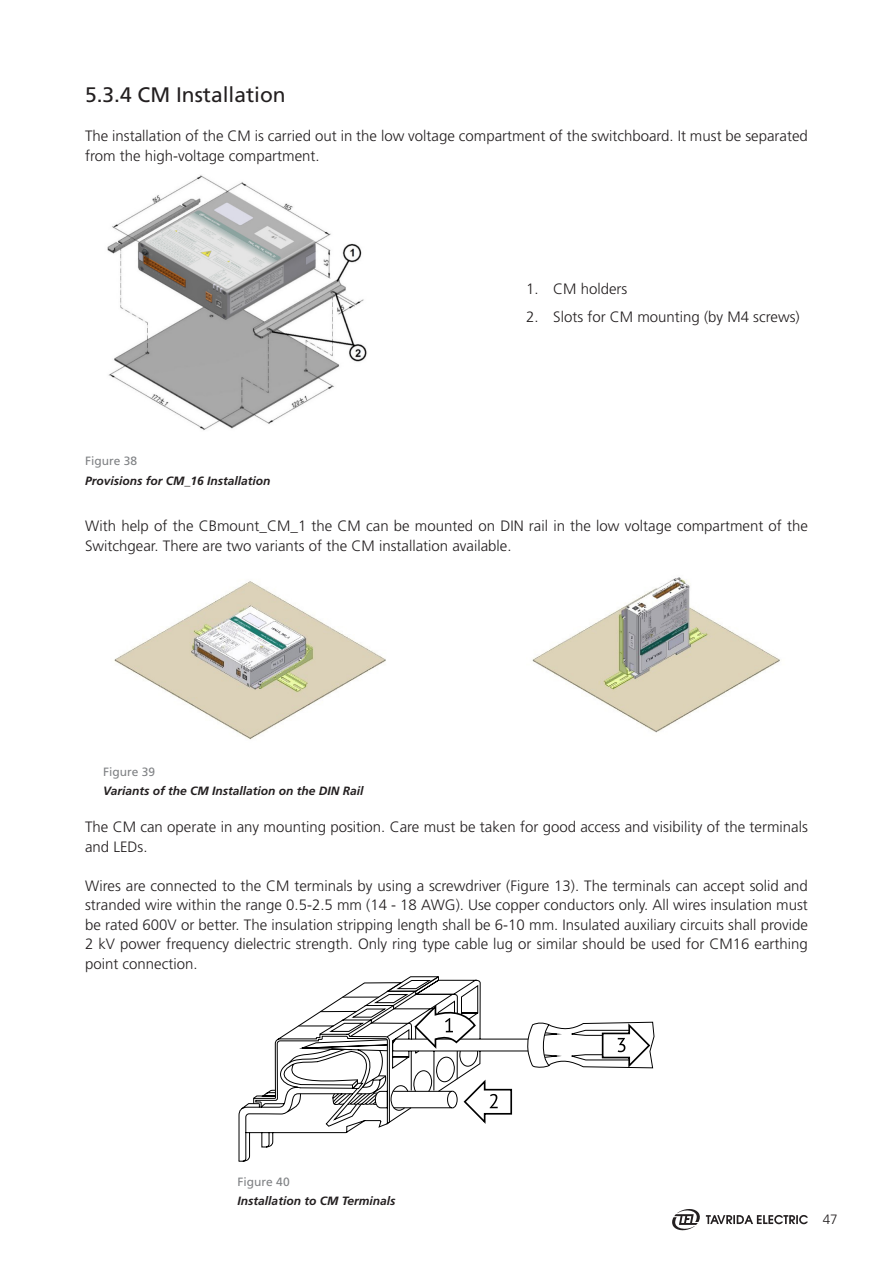
<style>
.page{position:relative;width:893px;height:1263px;background:#fff}
.page>*{position:absolute;margin:0;border:0;box-sizing:border-box;transform-origin:0 0}
.t1{font:21px "Frutiger LT Std";color:#231f20}
.Par{font:300 15px/19.5px "Frutiger LT Std";color:#231f20}
.Body{font:300 15px/19.5px "Frutiger LT Std";color:#231f20}
.t2{font:300 13.5px "Frutiger LT Std";color:#231f20}
.podpiskursiv{font:italic 700 12px "Frutiger LT Std";color:#231f20}
.t3{font:12px "Frutiger LT Std";color:#808285}
</style>
<div class="page">
<svg style="left:672px;top:1209px;width:136px;height:22px"></svg>
<img style="left:107px;top:175px;width:260px;height:256px">
<img style="left:114px;top:581px;width:272px;height:159px">
<img style="left:532px;top:577px;width:248px;height:156px">
<svg style="left:238px;top:976px;width:413px;height:186px"></svg>
<p class="t1" style="left:85px;top:83px;width:202px">5.3.4 CM Installation</p>
<p class="Body" style="left:85px;top:127px;width:724px">The installation of the CM is carried out in the low voltage compartment of the switchboard. It must be separated from the high-voltage compartment.</p>
<p class="t3" style="left:85px;top:454px;width:54px">Figure 38</p>
<p class="podpiskursiv" style="left:85px;top:474px;width:187px">Provisions for CM_16 Installation</p>
<p class="Par" style="left:526px;top:280px;width:103px">1. CM holders</p>
<p class="Par" style="left:526px;top:308px;width:275px">2. Slots for CM mounting (by M4 screws)</p>
<p class="Par" style="left:85px;top:516px;width:724px">With help of the CBmount_CM_1 the CM can be mounted on DIN rail in the low voltage compartment of the<br>Switchgear. There are two variants of the CM installation available.</p>
<p class="t3" style="left:103px;top:764px;width:54px">Figure 39</p>
<p class="podpiskursiv" style="left:103px;top:784px;width:262px">Variants of the CM Installation on the DIN Rail</p>
<p class="Par" style="left:85px;top:817px;width:724px">The CM can operate in any mounting position. Care must be taken for good access and visibility of the terminals and LEDs.</p>
<p class="Par" style="left:85px;top:876px;width:724px;text-align:justify">Wires are connected to the CM terminals by using a screwdriver (Figure 13). The terminals can accept solid and stranded wire within the range 0.5-2.5 mm (14 - 18 AWG). Use copper conductors only. All wires insulation must be rated 600V or better. The insulation stripping length shall be 6-10 mm. Insulated auxiliary circuits shall provide 2 kV power frequency dielectric strength. Only ring type cable lug or similar should be used for CM16 earthing point connection.</p>
<p class="t3" style="left:238px;top:1175px;width:54px">Figure 40</p>
<p class="podpiskursiv" style="left:238px;top:1194px;width:159px">Installation to CM Terminals</p>
<p class="t2" style="left:823px;top:1212px;width:17px">47</p>
</div>
